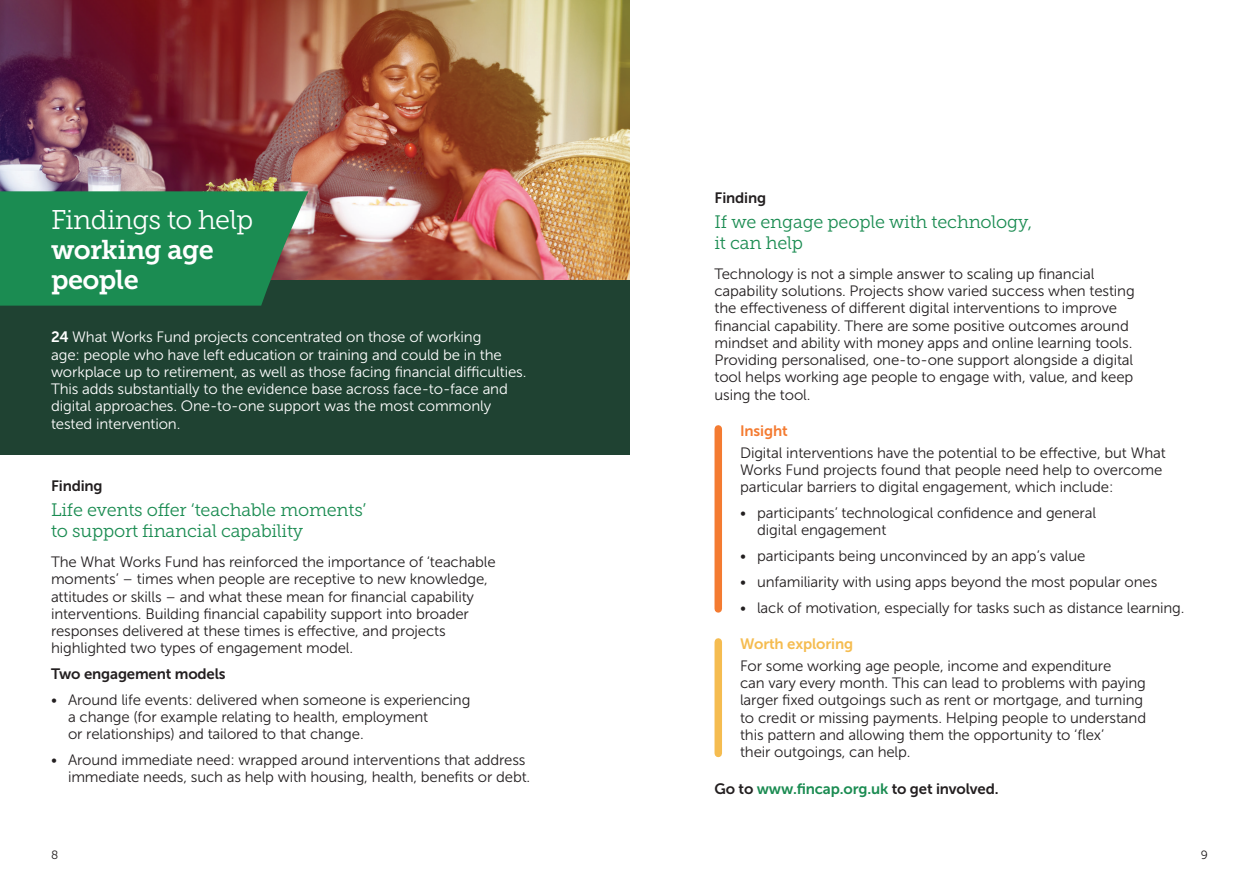
<style>
.page{position:relative;width:1259px;height:893px;background:#fff}
.page>*{position:absolute;margin:0;border:0;box-sizing:border-box;transform-origin:0 0}
.t1{font:27px/30px "Museo Slab 700";letter-spacing:-.02em;color:#fff}
.Museo_Slab_header{font:18px/21px "Museo Slab 300";letter-spacing:-.01em;color:#1b8c52}
.t2{font:15px/17.2px "Museo Sans 300";letter-spacing:-.01em;color:#231f20}
.t3{font:15px/17.2px "Museo Sans 300";letter-spacing:-.01em;color:#fff}
.Subheader{font:15px "Museo Sans 700";letter-spacing:-.01em;color:#231f20}
.Subheader-2{font:15px "Museo Sans 700";letter-spacing:-.01em;color:#f5bc50}
.Subheader-3{font:15px "Museo Sans 700";letter-spacing:-.01em;color:#f47b31}
.t4{font:12px "Museo Sans 300";color:#231f20}
.s1{font-family:"Museo Slab 300"}
.s2{font-family:"Museo Sans 700"}
.s3{color:#1b8c52}
</style>
<div class="page">
<img style="left:0;top:0;width:629px;height:280px">
<div style="left:0;top:280px;width:629px;height:174px;background:#1f4232"></div>
<div style="left:714px;top:429px;width:8px;height:180px;background:#f47b31"></div>
<div style="left:714px;top:642px;width:8px;height:111px;background:#f5bc50"></div>
<svg style="left:0;top:191px;width:308px;height:115px;background:#228852"></svg>
<p class="t1" style="left:51px;top:204px;width:204px"><span class="s1">Findings to help </span>working age people</p>
<p class="t3" style="left:51px;top:329px;width:477px"><span class="s2">24</span> What Works Fund projects concentrated on those of working<br>age: people who have left education or training and could be in the workplace up to retirement, as well as those facing financial difficulties.<br>This adds substantially to the evidence base across face-to-face and digital approaches. One-to-one support was the most commonly tested intervention.</p>
<p class="Subheader" style="left:51px;top:477px;width:53px">Finding</p>
<p class="Museo_Slab_header" style="left:51px;top:500px;width:317px">Life events offer ‘teachable moments’ to support financial capability</p>
<p class="t2" style="left:51px;top:553px;width:446px">The What Works Fund has reinforced the importance of ‘teachable moments’ – times when people are receptive to new knowledge, attitudes or skills – and what these mean for financial capability interventions. Building financial capability support into broader responses delivered at these times is effective, and projects highlighted two types of engagement model.</p>
<p class="Subheader" style="left:51px;top:666px;width:176px">Two engagement models</p>
<p class="t2" style="left:68px;top:691px;width:404px;text-indent:-17px">• Around life events: delivered when someone is experiencing a change (for example relating to health, employment<br>or relationships) and tailored to that change.</p>
<p class="t2" style="left:68px;top:751px;width:464px;text-indent:-17px">• Around immediate need: wrapped around interventions that address immediate needs, such as help with housing, health, benefits or debt.</p>
<p class="Subheader" style="left:714px;top:189px;width:53px">Finding</p>
<p class="Museo_Slab_header" style="left:714px;top:211px;width:319px">If we engage people with technology, it can help</p>
<p class="t2" style="left:714px;top:265px;width:422px">Technology is not a simple answer to scaling up financial capability solutions. Projects show varied success when testing the effectiveness of different digital interventions to improve financial capability. There are some positive outcomes around mindset and ability with money apps and online learning tools.<br>Providing personalised, one-to-one support alongside a digital tool helps working age people to engage with, value, and keep using the tool.</p>
<p class="Subheader-3" style="left:740px;top:423px;width:49px">Insight</p>
<p class="t2" style="left:740px;top:444px;width:427px">Digital interventions have the potential to be effective, but What<br>Works Fund projects found that people need help to overcome particular barriers to digital engagement, which include:</p>
<p class="t2" style="left:757px;top:504px;width:340px;text-indent:-17px">• participants’ technological confidence and general digital engagement</p>
<p class="t2" style="left:740px;top:547px;width:347px">• participants being unconvinced by an app’s value</p>
<p class="t2" style="left:740px;top:573px;width:419px">• unfamiliarity with using apps beyond the most popular ones</p>
<p class="t2" style="left:740px;top:599px;width:446px">• lack of motivation, especially for tasks such as distance learning.</p>
<p class="Subheader-2" style="left:740px;top:636px;width:115px">Worth exploring</p>
<p class="t2" style="left:740px;top:657px;width:407px">For some working age people, income and expenditure<br>can vary every month. This can lead to problems with paying larger fixed outgoings such as rent or mortgage, and turning to credit or missing payments. Helping people to understand this pattern and allowing them the opportunity to ‘flex’<br>their outgoings, can help.</p>
<p class="Subheader" style="left:714px;top:780px;width:285px">Go to <span class="s3">www.fincap.org.uk</span> to get involved.</p>
<p class="t4" style="left:51px;top:849px;width:9px">8</p>
<p class="t4" style="left:1200px;top:849px;width:9px">9</p>
</div>
